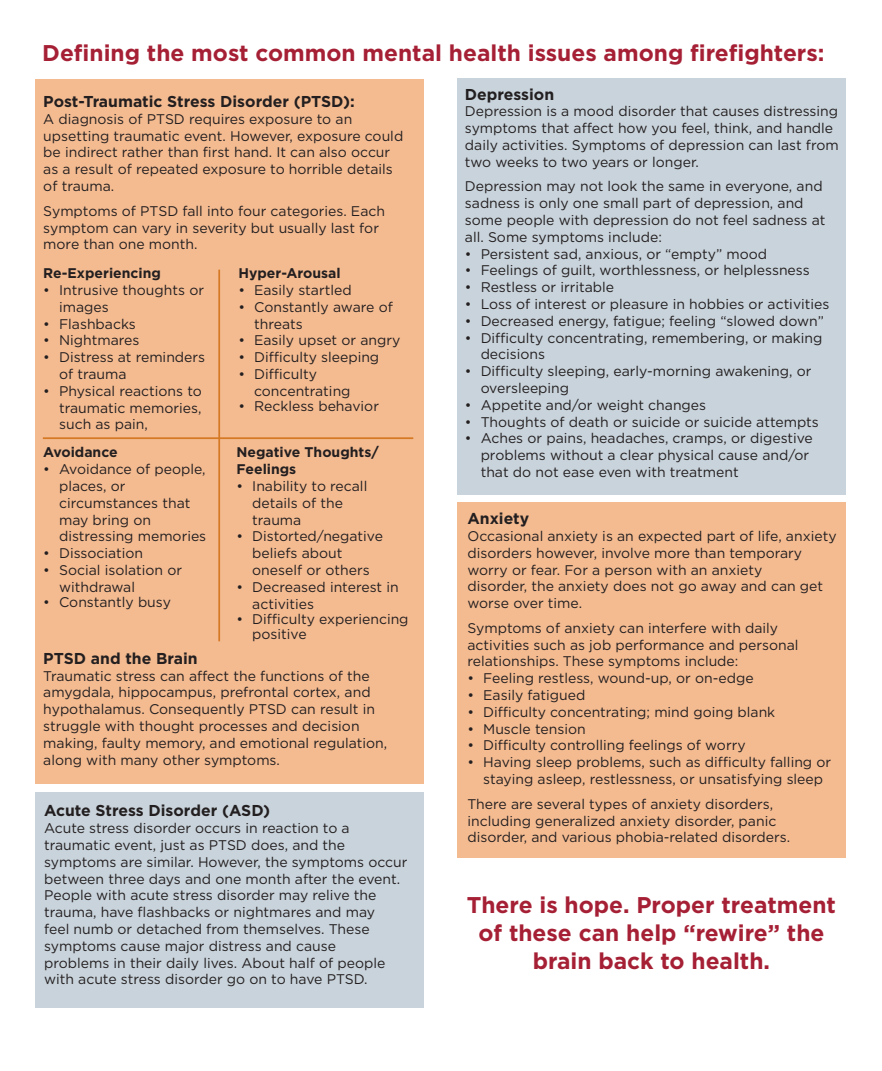
<style>
.page{position:relative;width:882px;height:1071px;background:#fff}
.page>*{position:absolute;margin:0;border:0;box-sizing:border-box;transform-origin:0 0}
.t1{font:700 22.75px/28px "Gotham";color:#a62035;text-align:center}
.t2{font:700 15.75px "Gotham";color:#231f20}
.t3{font:14px/16.8px "Gotham";color:#231f20}
.t4{font:700 14px/16.8px "Gotham";color:#231f20}
</style>
<div class="page">
<div style="left:35px;top:79px;width:388px;height:705px;background:#f4bb91"></div>
<hr style="left:218px;top:270px;width:2px;height:371px;background:#d57924">
<hr style="left:43px;top:437px;width:370px;height:2px;background:#d57924">
<div style="left:35px;top:793px;width:388px;height:215px;background:#c9d3db"></div>
<div style="left:457px;top:79px;width:388px;height:416px;background:#c9d3db"></div>
<div style="left:457px;top:503px;width:388px;height:355px;background:#f4bb91"></div>
<p class="t1" style="left:42px;top:39px;width:784px">Defining the most common mental health issues among firefighters:</p>
<p class="t2" style="left:43px;top:91px;width:313px">Post-Traumatic Stress Disorder (PTSD):</p>
<p class="t3" style="left:43px;top:110px;width:361px">A diagnosis of PTSD requires exposure to an upsetting traumatic event. However, exposure could be indirect rather than first hand. It can also occur as a result of repeated exposure to horrible details of trauma.</p>
<p class="t3" style="left:43px;top:202px;width:343px">Symptoms of PTSD fall into four categories. Each symptom can vary in severity but usually last for more than one month.</p>
<p class="t4" style="left:43px;top:265px;width:119px">Re-Experiencing</p>
<p class="t3" style="left:59px;top:281px;width:146px;text-indent:-16px">• Intrusive thoughts or images</p>
<p class="t3" style="left:43px;top:315px;width:94px">• Flashbacks</p>
<p class="t3" style="left:43px;top:332px;width:98px">• Nightmares</p>
<p class="t3" style="left:59px;top:349px;width:148px;text-indent:-16px">• Distress at reminders of trauma</p>
<p class="t3" style="left:59px;top:382px;width:144px;text-align:justify;text-indent:-16px">• Physical reactions to traumatic memories, such as pain,</p>
<p class="t2" style="left:465px;top:84px;width:91px">Depression</p>
<p class="t3" style="left:465px;top:103px;width:375px">Depression is a mood disorder that causes distressing symptoms that affect how you feel, think, and handle daily activities. Symptoms of depression can last from two weeks to two years or longer.</p>
<p class="t3" style="left:465px;top:178px;width:362px">Depression may not look the same in everyone, and sadness is only one small part of depression, and some people with depression do not feel sadness at all. Some symptoms include:</p>
<p class="t3" style="left:465px;top:245px;width:304px">• Persistent sad, anxious, or “empty” mood</p>
<p class="t3" style="left:465px;top:262px;width:346px">• Feelings of guilt, worthlessness, or helplessness</p>
<p class="t3" style="left:465px;top:279px;width:151px">• Restless or irritable</p>
<p class="t3" style="left:465px;top:295px;width:366px">• Loss of interest or pleasure in hobbies or activities</p>
<p class="t3" style="left:465px;top:312px;width:361px">• Decreased energy, fatigue; feeling “slowed down”</p>
<p class="t3" style="left:481px;top:329px;width:343px;text-indent:-16px">• Difficulty concentrating, remembering, or making decisions</p>
<p class="t3" style="left:481px;top:363px;width:332px;text-indent:-16px">• Difficulty sleeping, early-morning awakening, or oversleeping</p>
<p class="t3" style="left:465px;top:396px;width:243px">• Appetite and/or weight changes</p>
<p class="t3" style="left:465px;top:413px;width:355px">• Thoughts of death or suicide or suicide attempts</p>
<p class="t3" style="left:481px;top:430px;width:334px;text-indent:-16px">• Aches or pains, headaches, cramps, or digestive problems without a clear physical cause and/or that do not ease even with treatment</p>
<p class="t2" style="left:467px;top:508px;width:63px">Anxiety</p>
<p class="t3" style="left:467px;top:527px;width:371px">Occasional anxiety is an expected part of life, anxiety disorders however, involve more than temporary worry or fear. For a person with an anxiety</p>
<p class="t3" style="left:467px;top:578px;width:357px">disorder, the anxiety does not go away and can get worse over time.</p>
<p class="t3" style="left:467px;top:619px;width:333px">Symptoms of anxiety can interfere with daily activities such as job performance and personal relationships. These symptoms include:</p>
<p class="t3" style="left:467px;top:670px;width:288px">• Feeling restless, wound-up, or on-edge</p>
<p class="t3" style="left:467px;top:686px;width:119px">• Easily fatigued</p>
<p class="t3" style="left:467px;top:703px;width:309px">• Difficulty concentrating; mind going blank</p>
<p class="t3" style="left:467px;top:720px;width:120px">• Muscle tension</p>
<p class="t3" style="left:467px;top:737px;width:280px">• Difficulty controlling feelings of worry</p>
<p class="t3" style="left:467px;top:754px;width:365px;text-align:center">• Having sleep problems, such as difficulty falling or staying asleep, restlessness, or unsatisfying sleep</p>
<p class="t3" style="left:467px;top:795px;width:324px">There are several types of anxiety disorders, including generalized anxiety disorder, panic disorder, and various phobia-related disorders.</p>
<p class="t4" style="left:238px;top:265px;width:104px">Hyper-Arousal</p>
<p class="t3" style="left:238px;top:281px;width:115px">• Easily startled</p>
<p class="t3" style="left:254px;top:298px;width:140px;text-indent:-16px">• Constantly aware of threats</p>
<p class="t3" style="left:238px;top:332px;width:163px">• Easily upset or angry</p>
<p class="t3" style="left:238px;top:349px;width:142px">• Difficulty sleeping</p>
<p class="t3" style="left:254px;top:365px;width:98px;text-indent:-16px">• Difficulty concentrating</p>
<p class="t3" style="left:238px;top:397px;width:142px">• Reckless behavior</p>
<p class="t4" style="left:237px;top:444px;width:144px">Negative Thoughts/<br>Feelings</p>
<p class="t3" style="left:252px;top:477px;width:117px;text-indent:-16px">• Inability to recall details of the</p>
<p class="t3" style="left:252px;top:511px;width:51px">trauma</p>
<p class="t3" style="left:252px;top:528px;width:132px;text-indent:-16px">• Distorted/negative beliefs about</p>
<p class="t3" style="left:252px;top:561px;width:119px">oneself or others</p>
<p class="t3" style="left:252px;top:578px;width:148px;text-indent:-16px">• Decreased interest in activities</p>
<p class="t3" style="left:252px;top:611px;width:158px;line-height:15px;text-indent:-16px">• Difficulty experiencing positive</p>
<p class="t4" style="left:43px;top:444px;width:76px">Avoidance</p>
<p class="t3" style="left:59px;top:461px;width:148px;text-indent:-16px">• Avoidance of people, places, or</p>
<p class="t3" style="left:59px;top:494px;width:133px">circumstances that may bring on</p>
<p class="t3" style="left:59px;top:528px;width:149px">distressing memories</p>
<p class="t3" style="left:43px;top:545px;width:101px">• Dissociation</p>
<p class="t3" style="left:59px;top:561px;width:125px;text-indent:-16px">• Social isolation or withdrawal</p>
<p class="t3" style="left:43px;top:593px;width:129px">• Constantly busy</p>
<p class="t2" style="left:43px;top:648px;width:156px">PTSD and the Brain</p>
<p class="t3" style="left:43px;top:667px;width:333px">Traumatic stress can affect the functions of the amygdala, hippocampus, prefrontal cortex, and hypothalamus. Consequently PTSD can result in</p>
<p class="t3" style="left:43px;top:717px;width:345px">struggle with thought processes and decision making, faulty memory, and emotional regulation, along with many other symptoms.</p>
<p class="t2" style="left:44px;top:800px;width:228px">Acute Stress Disorder (ASD)</p>
<p class="t3" style="left:44px;top:820px;width:365px">Acute stress disorder occurs in reaction to a traumatic event, just as PTSD does, and the symptoms are similar. However, the symptoms occur between three days and one month after the event.<br>People with acute stress disorder may relive the trauma, have flashbacks or nightmares and may<br>feel numb or detached from themselves. These symptoms cause major distress and cause</p>
<p class="t3" style="left:44px;top:954px;width:343px">problems in their daily lives. About half of people with acute stress disorder go on to have PTSD.</p>
<p class="t1" style="left:467px;top:891px;width:371px">There is hope. Proper treatment of these can help “rewire” the brain back to health.</p>
</div>
